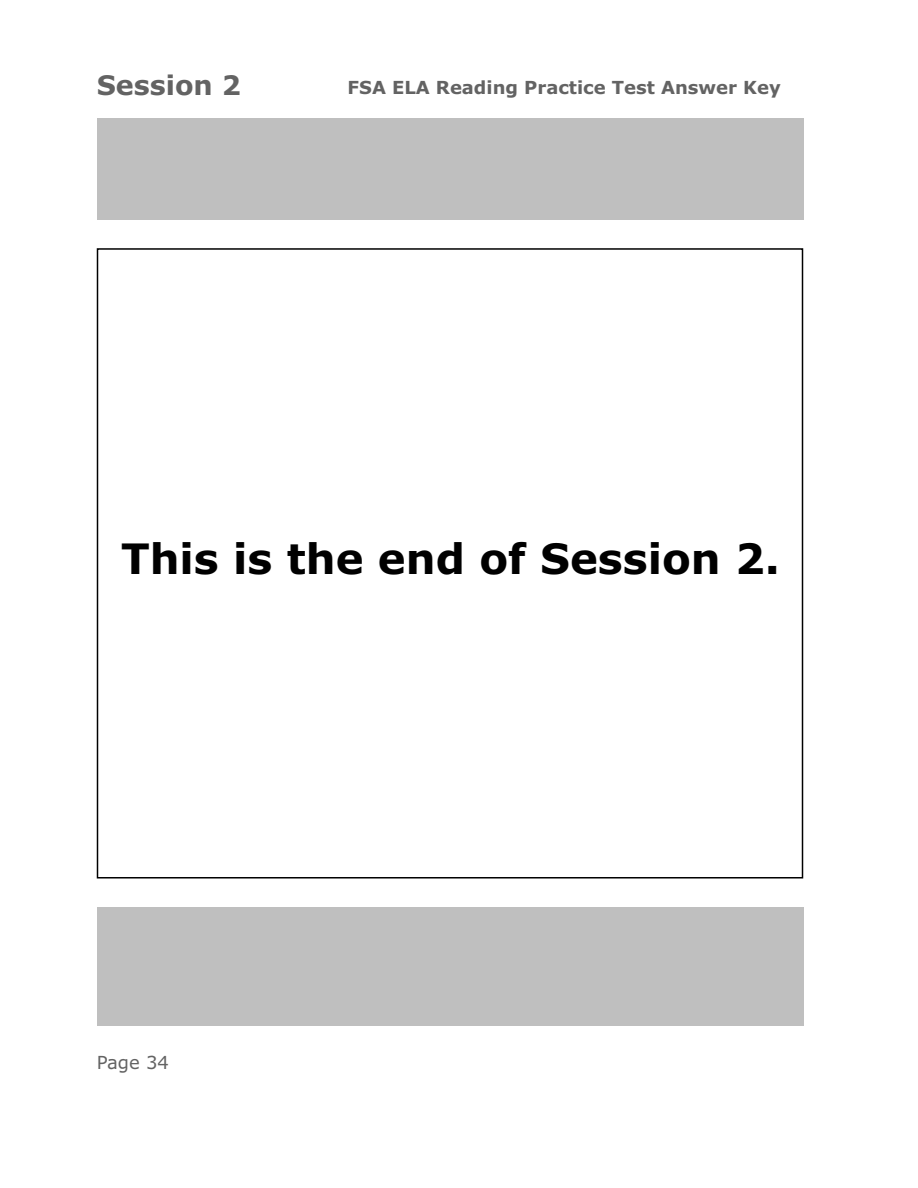
<style>
.page{position:relative;width:918px;height:1188px;background:#fff}
.page>*{position:absolute;margin:0;border:0;box-sizing:border-box;transform-origin:0 0}
.t1{font:700 42px "Verdana";color:#000}
.t2{font:700 27px "Verdana";color:#636363}
.t3{font:700 18px "Verdana";color:#636363}
.t4{font:18px "Verdana";color:#636363}
</style>
<div class="page">
<div style="left:97px;top:907px;width:706px;height:119px;background:#bfbfbf"></div>
<div style="left:97px;top:119px;width:706px;height:101px;background:#bfbfbf"></div>
<h2 class="t2" style="left:97px;top:75px;width:146px">Session 2</h2>
<p class="t3" style="left:348px;top:81px;width:435px">FSA ELA Reading Practice Test Answer Key</p>
<h1 class="t1" style="left:121px;top:543px;width:661px">This is the end of Session 2.</h1>
<p class="t4" style="left:97px;top:1056px;width:74px">Page 34</p>
</div>
